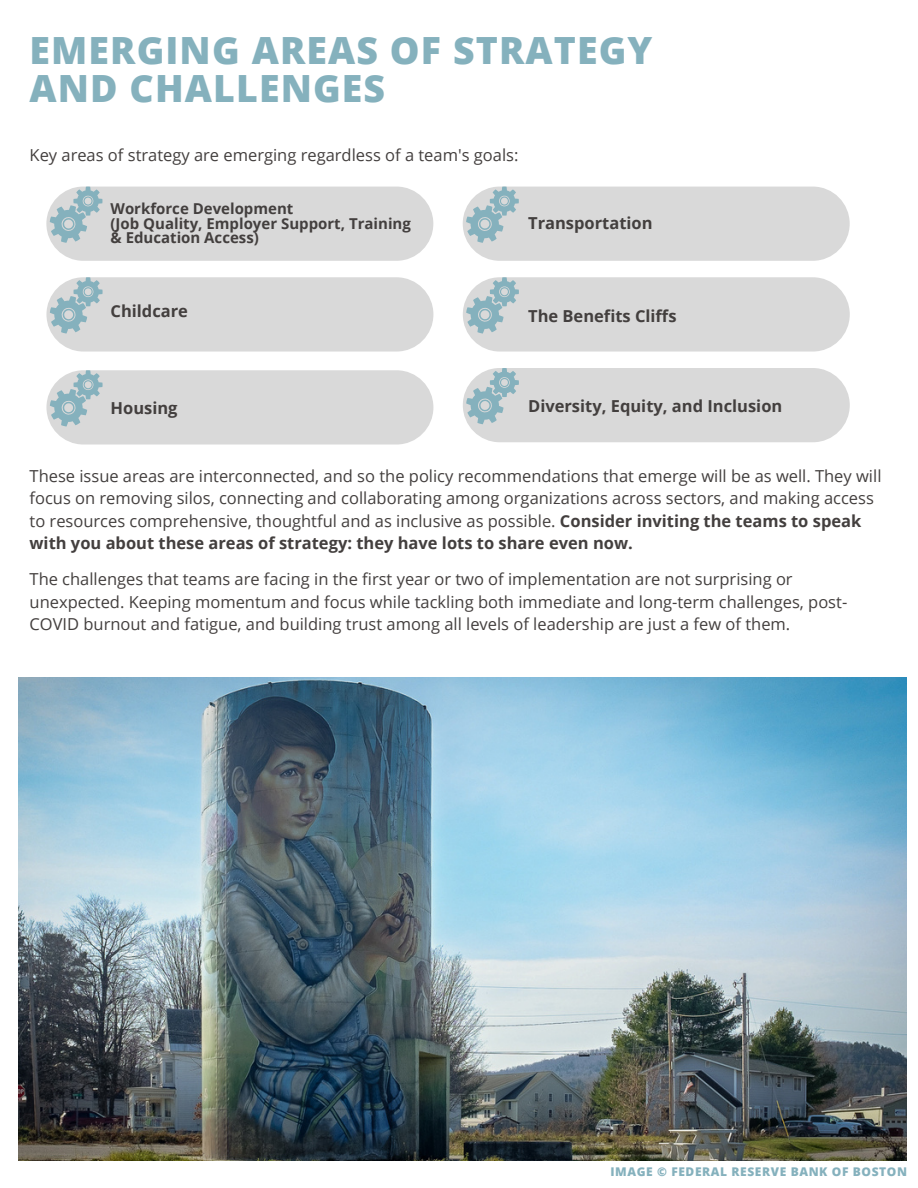
<style>
.page{position:relative;width:918px;height:1188px;background:#fff}
.page>*{position:absolute;margin:0;border:0;box-sizing:border-box;transform-origin:0 0}
.t1{font:800 37.5px/38.2px "Open Sans";letter-spacing:.03em;color:#85b1bd}
.t2{font:16.5px/22.5px "Open Sans";color:#433f3e}
.t3{font:700 16.5px "Open Sans";color:#433f3e}
.t4{font:700 15px/14.7px "Open Sans";color:#433f3e}
.t5{font:800 12px "Open Sans";letter-spacing:.05em;color:#85b1bd}
.s1{font-weight:700}
</style>
<div class="page">
<div style="left:46px;top:187px;width:387px;height:74px;background:#d9d9d9;border-radius:37px"></div>
<svg style="left:50px;top:187px;width:52px;height:56px"></svg>
<div style="left:46px;top:277px;width:387px;height:75px;background:#d9d9d9;border-radius:37px"></div>
<svg style="left:50px;top:277px;width:53px;height:57px"></svg>
<div style="left:463px;top:187px;width:387px;height:74px;background:#d9d9d9;border-radius:37px"></div>
<svg style="left:466px;top:187px;width:53px;height:56px"></svg>
<div style="left:463px;top:277px;width:387px;height:75px;background:#d9d9d9;border-radius:37px"></div>
<svg style="left:466px;top:277px;width:53px;height:57px"></svg>
<div style="left:463px;top:368px;width:387px;height:74px;background:#d9d9d9;border-radius:37px"></div>
<svg style="left:466px;top:368px;width:53px;height:56px"></svg>
<div style="left:46px;top:370px;width:387px;height:75px;background:#d9d9d9;border-radius:37px"></div>
<svg style="left:50px;top:370px;width:53px;height:57px"></svg>
<img style="left:19px;top:677px;width:888px;height:484px">
<h1 class="t1" style="left:30px;top:31px;width:624px">EMERGING AREAS OF STRATEGY<br>AND CHALLENGES</h1>
<p class="t2" style="left:30px;top:144px;width:490px">Key areas of strategy are emerging regardless of a team's goals:</p>
<p class="t4" style="left:111px;top:201px;width:302px">Workforce Development<br>(Job Quality, Employer Support, Training &amp; Education Access)</p>
<p class="t3" style="left:528px;top:212px;width:126px">Transportation</p>
<p class="t3" style="left:111px;top:299px;width:79px">Childcare</p>
<p class="t3" style="left:528px;top:304px;width:150px">The Benefits Cliffs</p>
<p class="t3" style="left:111px;top:396px;width:69px">Housing</p>
<p class="t3" style="left:528px;top:394px;width:256px">Diversity, Equity, and Inclusion</p>
<p class="t2" style="left:30px;top:464px;width:853px">These issue areas are interconnected, and so the policy recommendations that emerge will be as well. They will focus on removing silos, connecting and collaborating among organizations across sectors, and making access to resources comprehensive, thoughtful and as inclusive as possible. <span class="s1">Consider inviting the teams to speak with you about these areas of strategy: they have lots to share even now.</span></p>
<p class="t2" style="left:30px;top:568px;width:819px">The challenges that teams are facing in the first year or two of implementation are not surprising or unexpected. Keeping momentum and focus while tackling both immediate and long-term challenges, post-<br>COVID burnout and fatigue, and building trust among all levels of leadership are just a few of them.</p>
<p class="t5" style="left:610px;top:1163px;width:298px">IMAGE © FEDERAL RESERVE BANK OF BOSTON</p>
</div>
